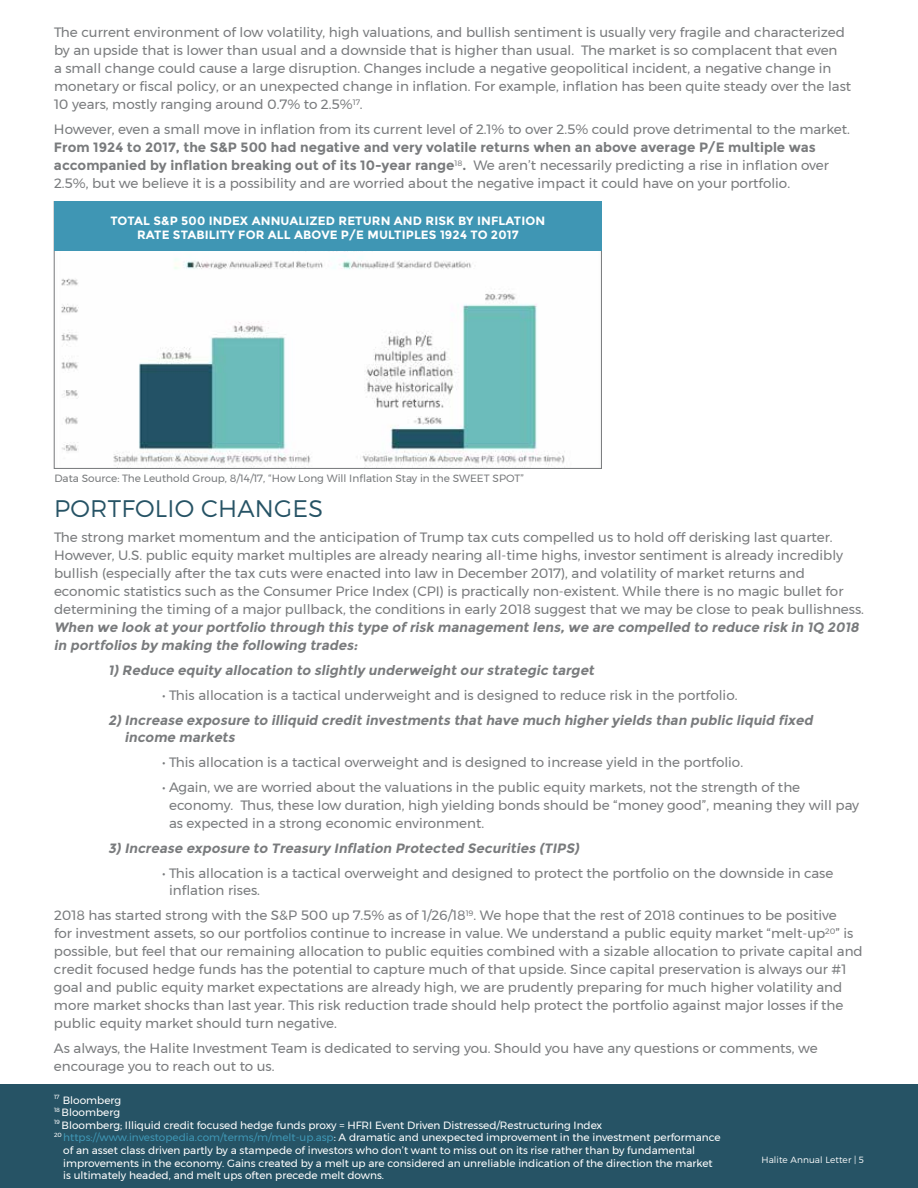
<style>
.page{position:relative;width:918px;height:1188px;background:#fff}
.page>*{position:absolute;margin:0;border:0;box-sizing:border-box;transform-origin:0 0}
.t1{font:300 24px "Montserrat";letter-spacing:.01em;color:#265365}
.t2{font:13.5px/18px "Montserrat";color:#797b7d}
.t3{font:italic 700 13.5px/18px "Montserrat";color:#797b7d}
.t4{font:700 12px/14.4px "Montserrat";letter-spacing:.01em;color:#fff;text-align:center}
.t5{font:10.5px "Montserrat";color:#fff}
.t6{font:10.5px "Montserrat";color:#797b7d}
.t7{font:300 9px "Montserrat";letter-spacing:.01em;color:#fff}
.s1{font-weight:700}
.s2{color:#3f96b4}
</style>
<div class="page">
<div style="left:0;top:1117px;width:918px;height:71px;background:#265365"></div>
<div style="left:0;top:1085px;width:918px;height:56px;background:#265365"></div>
<img style="left:61px;top:251px;width:504px;height:216px">
<div style="left:54px;top:201px;width:548px;height:50px;background:#3f96b4"></div>
<p class="t2" style="left:54px;top:23px;width:799px">The current environment of low volatility, high valuations, and bullish sentiment is usually very fragile and characterized by an upside that is lower than usual and a downside that is higher than usual. The market is so complacent that even<br>a small change could cause a large disruption. Changes include a negative geopolitical incident, a negative change in monetary or fiscal policy, or an unexpected change in inflation. For example, inflation has been quite steady over the last 10 years, mostly ranging around 0.7% to 2.5%<sup>17</sup>.</p>
<p class="t2" style="left:54px;top:120px;width:798px">However, even a small move in inflation from its current level of 2.1% to over 2.5% could prove detrimental to the market.</p>
<p class="t2" style="left:54px;top:138px;width:776px"><span class="s1">From 1924 to 2017, the S&amp;P 500 had negative and very volatile returns when an above average P/E multiple was accompanied by inflation breaking out of its 10-year range</span><sup>18</sup><span class="s1">.</span> We aren’t necessarily predicting a rise in inflation over<br>2.5%, but we believe it is a possibility and are worried about the negative impact it could have on your portfolio.</p>
<p class="t4" style="left:110px;top:213px;width:436px">TOTAL S&amp;P 500 INDEX ANNUALIZED RETURN AND RISK BY INFLATION<br>RATE STABILITY FOR ALL ABOVE P/E MULTIPLES 1924 TO 2017</p>
<p class="t6" style="left:54px;top:471px;width:471px">Data Source: The Leuthold Group, 8/14/17, “How Long Will Inflation Stay in the SWEET SPOT”</p>
<h1 class="t1" style="left:54px;top:494px;width:270px">PORTFOLIO CHANGES</h1>
<p class="t2" style="left:54px;top:528px;width:812px">The strong market momentum and the anticipation of Trump tax cuts compelled us to hold off derisking last quarter.<br>However, U.S. public equity market multiples are already nearing all-time highs, investor sentiment is already incredibly bullish (especially after the tax cuts were enacted into law in December 2017), and volatility of market returns and economic statistics such as the Consumer Price Index (CPI) is practically non-existent. While there is no magic bullet for determining the timing of a major pullback, the conditions in early 2018 suggest that we may be close to peak bullishness.</p>
<p class="t3" style="left:54px;top:619px;width:809px">When we look at your portfolio through this type of risk management lens,we are compelled to reduce risk in 1Q 2018 in portfolios by making the following trades:</p>
<p class="t3" style="left:108px;top:661px;width:491px">1)Reduce equity allocation to slightly underweight our strategic target</p>
<p class="t2" style="left:162px;top:686px;width:577px">• This allocation is a tactical underweight and is designed to reduce risk in the portfolio.</p>
<p class="t3" style="left:125px;top:711px;width:692px;text-indent:-17px">2)Increase exposure to illiquid credit investments that have much higher yields than public liquid fixed income markets</p>
<p class="t2" style="left:162px;top:753px;width:583px">• This allocation is a tactical overweight and is designed to increase yield in the portfolio.</p>
<p class="t2" style="left:169px;top:778px;width:692px;text-indent:-7px">• Again, we are worried about the valuations in the public equity markets, not the strength of the economy. Thus, these low duration, high yielding bonds should be “money good”, meaning they will pay as expected in a strong economic environment.</p>
<p class="t3" style="left:108px;top:839px;width:476px">3)Increase exposure to Treasury Inflation Protected Securities (TIPS)</p>
<p class="t2" style="left:169px;top:864px;width:666px;text-indent:-7px">• This allocation is a tactical overweight and designed to protect the portfolio on the downside in case inflation rises.</p>
<p class="t2" style="left:54px;top:906px;width:810px">2018 has started strong with the S&amp;P 500 up 7.5% as of 1/26/18<sup>19</sup>. We hope that the rest of 2018 continues to be positive<br>for investment assets, so our portfolios continue to increase in value. We understand a public equity market “melt-up<sup>20</sup>” is possible, but feel that our remaining allocation to public equities combined with a sizable allocation to private capital and credit focused hedge funds has the potential to capture much of that upside. Since capital preservation is always our #1 goal and public equity market expectations are already high, we are prudently preparing for much higher volatility and more market shocks than last year. This risk reduction trade should help protect the portfolio against major losses if the public equity market should turn negative.</p>
<p class="t2" style="left:54px;top:1039px;width:765px">As always, the Halite Investment Team is dedicated to serving you. Should you have any questions or comments, we encourage you to reach out to us.</p>
<p class="t5" style="left:54px;top:1092px;width:69px"><sup>17</sup> Bloomberg</p>
<p class="t5" style="left:54px;top:1104px;width:68px"><sup>18</sup> Bloomberg</p>
<p class="t5" style="left:54px;top:1117px;width:550px"><sup>19</sup> Bloomberg; Illiquid credit focused hedge funds proxy = HFRI Event Driven Distressed/Restructuring Index</p>
<p class="t5" style="left:54px;top:1130px;width:668px"><sup>20</sup> <span class="s2">https://www.investopedia.com/terms/m/melt-up.asp</span>: A dramatic and unexpected improvement in the investment performance</p>
<p class="t5" style="left:63px;top:1142px;width:633px">of an asset class driven partly by a stampede of investors who don’t want to miss out on its rise rather than by fundamental</p>
<p class="t5" style="left:63px;top:1155px;width:651px">improvements in the economy. Gains created by a melt up are considered an unreliable indication of the direction the market</p>
<p class="t5" style="left:63px;top:1167px;width:322px">is ultimately headed, and melt ups often precede melt downs.</p>
<p class="t7" style="left:761px;top:1154px;width:104px">Halite Annual Letter | 5</p>
</div>
